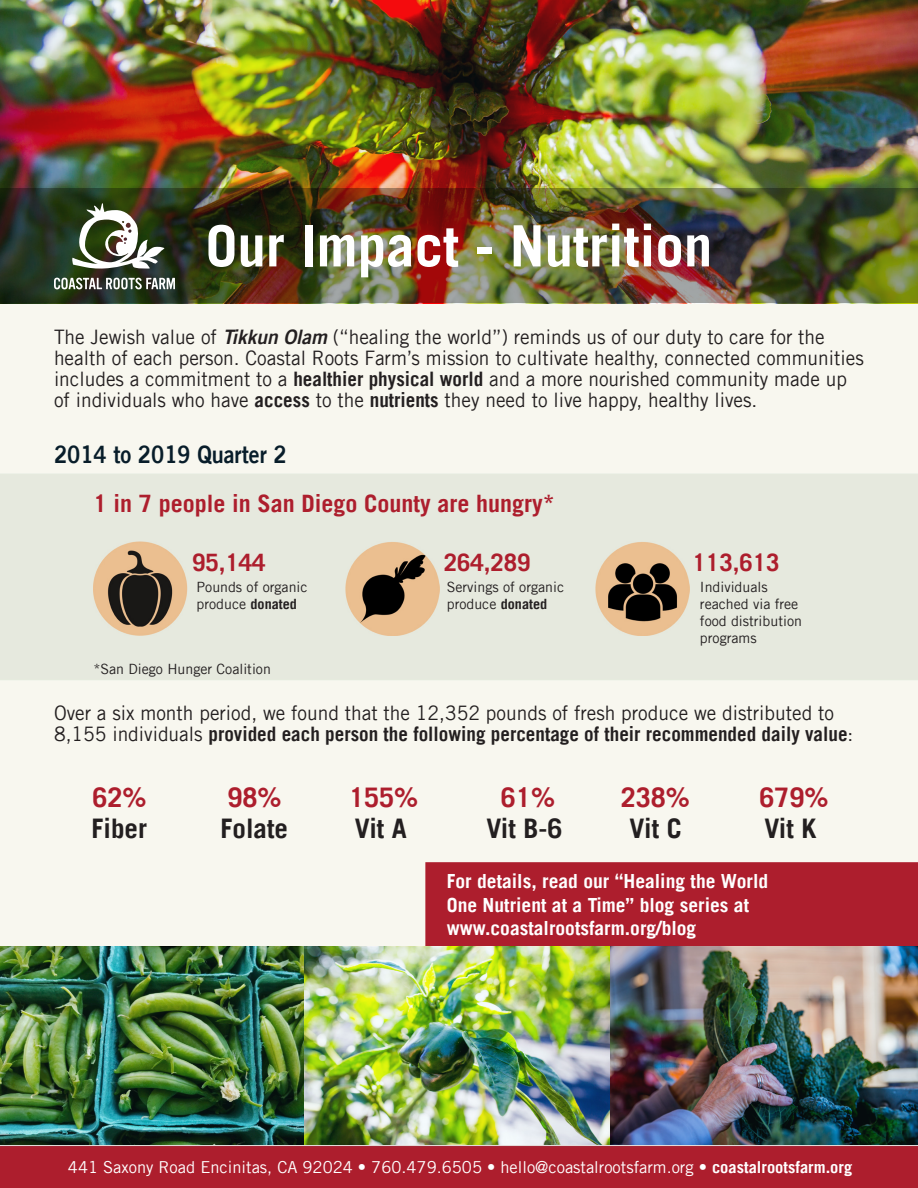
<style>
.page{position:relative;width:918px;height:1188px;background:#fff}
.page>*{position:absolute;margin:0;border:0;box-sizing:border-box;transform-origin:0 0}
.t1{font:700 57px "Trade Gothic LT";color:#fff}
.t2{font:700 27px "Trade Gothic LT";color:#231f20}
.t3{font:700 27px "Trade Gothic LT";color:#ad1e2d}
.t4{font:700 24px "Trade Gothic LT";color:#ad1e2d}
.t5{font:24px "Trade Gothic LT Bold Two";color:#081d2a;scale:.9 1}
.t6{font:19.95px/21px "Trade Gothic LT";color:#231f20;scale:.96 1}
.t7{font:700 19.5px "Trade Gothic LT";color:#fff}
.t8{font:16.5px "Trade Gothic LT";color:#fff}
.t9{font:14.1px/17px "Trade Gothic LT";color:#231f20}
.s1{font-family:"Trade Gothic LT Bold Two";font-style:italic}
.s2{font-weight:700}
</style>
<div class="page">
<div style="left:0;top:303px;width:918px;height:170px;background:#f8f7ef"></div>
<img style="left:0;top:0;width:918px;height:188px">
<div style="left:0;top:680px;width:918px;height:267px;background:#f8f7ef"></div>
<img style="left:0;top:188px;width:918px;height:115px">
<div style="left:0;top:1147px;width:918px;height:41px;background:#ad1e2d"></div>
<img style="left:72px;top:202px;width:93px;height:69px">
<svg style="left:54px;top:278px;width:121px;height:11px"></svg>
<div style="left:0;top:473px;width:918px;height:207px;background:#e6e9de"></div>
<img style="left:93px;top:541px;width:95px;height:95px">
<img style="left:595px;top:541px;width:95px;height:95px">
<img style="left:345px;top:541px;width:94px;height:95px">
<div style="left:425px;top:862px;width:493px;height:85px;background:#ad1e2d"></div>
<img style="left:0;top:947px;width:918px;height:200px">
<p class="t1" style="left:206px;top:211px;width:508px">Our Impact - Nutrition</p>
<p class="t6" style="left:54px;top:326px;width:845px">The Jewish value of <span class="s1">Tikkun Olam</span> (“healing the world”) reminds us of our duty to care for the health of each person. Coastal Roots Farm’s mission to cultivate healthy, connected communities includes a commitment to a <span class="s2">healthier physical world</span> and a more nourished community made up of individuals who have <span class="s2">access</span> to the <span class="s2">nutrients</span> they need to live happy, healthy lives.</p>
<p class="t5" style="left:54px;top:440px;width:260px">2014 to 2019 Quarter 2</p>
<p class="t4" style="left:93px;top:488px;width:463px">1 in 7 people in San Diego County are hungry*</p>
<p class="t4" style="left:192px;top:548px;width:75px">95,144</p>
<p class="t9" style="left:197px;top:578px;width:113px">Pounds of organic produce <span class="s2">donated</span></p>
<p class="t9" style="left:93px;top:660px;width:179px">*San Diego Hunger Coalition</p>
<p class="t4" style="left:444px;top:548px;width:88px">264,289</p>
<p class="t9" style="left:447px;top:578px;width:119px">Servings of organic produce <span class="s2">donated</span></p>
<p class="t4" style="left:693px;top:548px;width:88px">113,613</p>
<p class="t9" style="left:700px;top:578px;width:69px">Individuals</p>
<p class="t9" style="left:700px;top:595px;width:103px">reached via free food distribution programs</p>
<p class="t6" style="left:54px;top:702px;width:834px">Over a six month period, we found that the 12,352 pounds of fresh produce we distributed to<br>8,155 individuals <span class="s2">provided each person the following percentage of their recommended daily value</span>:</p>
<p class="t3" style="left:92px;top:781px;width:56px">62%</p>
<p class="t3" style="left:227px;top:781px;width:56px">98%</p>
<p class="t3" style="left:349px;top:781px;width:71px">155%</p>
<p class="t3" style="left:501px;top:781px;width:56px">61%</p>
<p class="t3" style="left:621px;top:781px;width:71px">238%</p>
<p class="t3" style="left:760px;top:781px;width:71px">679%</p>
<p class="t2" style="left:221px;top:812px;width:69px">Folate</p>
<p class="t2" style="left:355px;top:812px;width:54px">Vit A</p>
<p class="t2" style="left:486px;top:812px;width:78px">Vit B-6</p>
<p class="t2" style="left:630px;top:812px;width:54px">Vit C</p>
<p class="t2" style="left:764px;top:812px;width:54px">Vit K</p>
<p class="t7" style="left:447px;top:869px;width:323px">For details, read our “Healing the World</p>
<p class="t7" style="left:447px;top:893px;width:304px">One Nutrient at a Time” blog series at</p>
<p class="t7" style="left:447px;top:916px;width:251px">www.coastalrootsfarm.org/blog</p>
<p class="t2" style="left:92px;top:812px;width:57px">Fiber</p>
<p class="t8" style="left:68px;top:1157px;width:786px">441 Saxony Road Encinitas, CA 92024 • 760.479.6505 • hello@coastalrootsfarm.org • <span class="s2">coastalrootsfarm.org</span></p>
</div>
